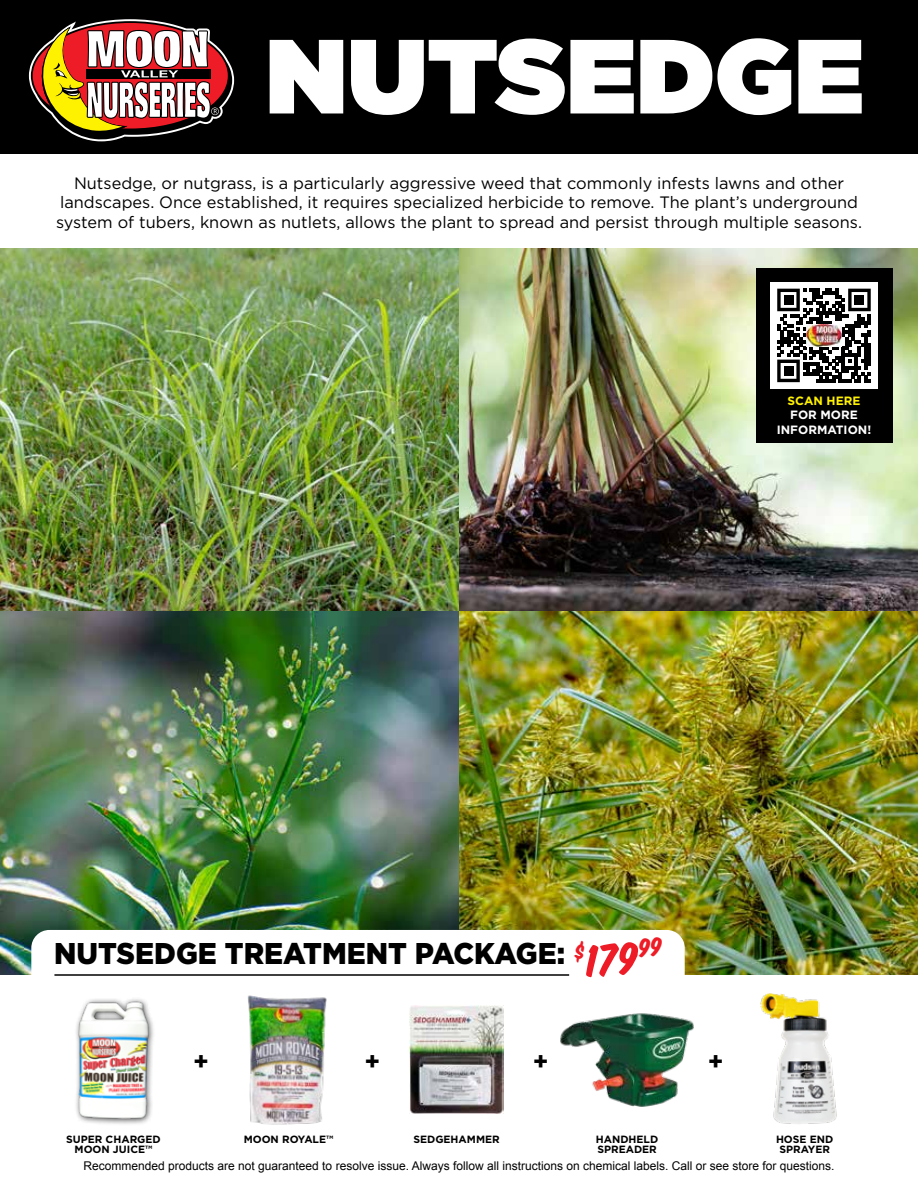
<style>
.page{position:relative;width:918px;height:1188px;background:#fff}
.page>*{position:absolute;margin:0;border:0;box-sizing:border-box;transform-origin:0 0}
.t1{font:900 105.15px "Gotham";color:#fff}
.t2{font:900 30px "Gotham";color:#000;scale:.95 1}
.t3{font:28.8px "House Slant";color:#ed1c26}
.t4{font:700 24.75px "Gotham";color:#000}
.t5{font:16.5px/19.5px "Gotham";color:#000;text-align:center}
.t6{font:12px "Arial";color:#000}
.t7{font:700 12px/14.4px "Gotham";color:#fff;text-align:center}
.t8{font:700 12px "Gotham";color:#fff200}
.t9{font:700 10.5px/10.5px "Gotham";color:#000;text-align:center}
.s1{font-size:49.5px}
</style>
<div class="page">
<img style="left:0;top:248px;width:918px;height:726px">
<div style="left:0;top:0;width:918px;height:153px;background:#000"></div>
<div style="left:31px;top:930px;width:654px;height:65px;background:#fff;border-radius:18px"></div>
<svg style="left:29px;top:19px;width:205px;height:122px"></svg>
<img style="left:76px;top:999px;width:78px;height:125px">
<img style="left:247px;top:995px;width:80px;height:130px">
<img style="left:409px;top:1006px;width:95px;height:107px">
<img style="left:760px;top:993px;width:77px;height:131px">
<hr style="left:54px;top:974px;width:515px;height:2px;background:#000">
<img style="left:560px;top:1013px;width:134px;height:94px">
<div style="left:756px;top:268px;width:136px;height:175px;background:#000"></div>
<div style="left:771px;top:282px;width:106px;height:107px;background:#fff"></div>
<svg style="left:777px;top:289px;width:94px;height:93px"></svg>
<div style="left:784px;top:295px;width:9px;height:10px;background:#000"></div>
<div style="left:855px;top:295px;width:9px;height:10px;background:#000"></div>
<div style="left:784px;top:366px;width:9px;height:10px;background:#000"></div>
<img style="left:806px;top:325px;width:36px;height:21px">
<h1 class="t1" style="left:265px;top:1px;width:600px">NUTSEDGE</h1>
<p class="t5" style="left:56px;top:173px;width:807px">Nutsedge, or nutgrass, is a particularly aggressive weed that commonly infests lawns and other landscapes. Once established, it requires specialized herbicide to remove. The plant’s underground system of tubers, known as nutlets, allows the plant to spread and persist through multiple seasons.</p>
<p class="t8" style="left:788px;top:393px;width:74px">SCAN HERE</p>
<p class="t7" style="left:777px;top:408px;width:96px">FOR MORE<br>INFORMATION!</p>
<h2 class="t2" style="left:54px;top:933px;width:539px">NUTSEDGE TREATMENT PACKAGE:</h2>
<h3 class="t3" style="left:573px;top:934px;width:89px;rotate:-4deg">$<span class="s1">179</span>.99</h3>
<h3 class="t4" style="left:193px;top:1045px;width:17px">+</h3>
<h3 class="t4" style="left:364px;top:1045px;width:17px">+</h3>
<h3 class="t4" style="left:533px;top:1045px;width:17px">+</h3>
<h3 class="t4" style="left:708px;top:1045px;width:17px">+</h3>
<p class="t9" style="left:66px;top:1134px;width:96px">SUPER CHARGED<br>MOON JUICE™</p>
<p class="t9" style="left:244px;top:1134px;width:91px">MOON ROYALE™</p>
<p class="t9" style="left:776px;top:1134px;width:59px">HOSE END<br>SPRAYER</p>
<p class="t9" style="left:413px;top:1134px;width:88px">SEDGEHAMMER</p>
<p class="t9" style="left:596px;top:1134px;width:64px;text-align:left">HANDHELD<br>SPREADER</p>
<p class="t6" style="left:84px;top:1158px;width:753px">Recommended products are not guaranteed to resolve issue. Always follow all instructions on chemical labels. Call or see store for questions.</p>
</div>
